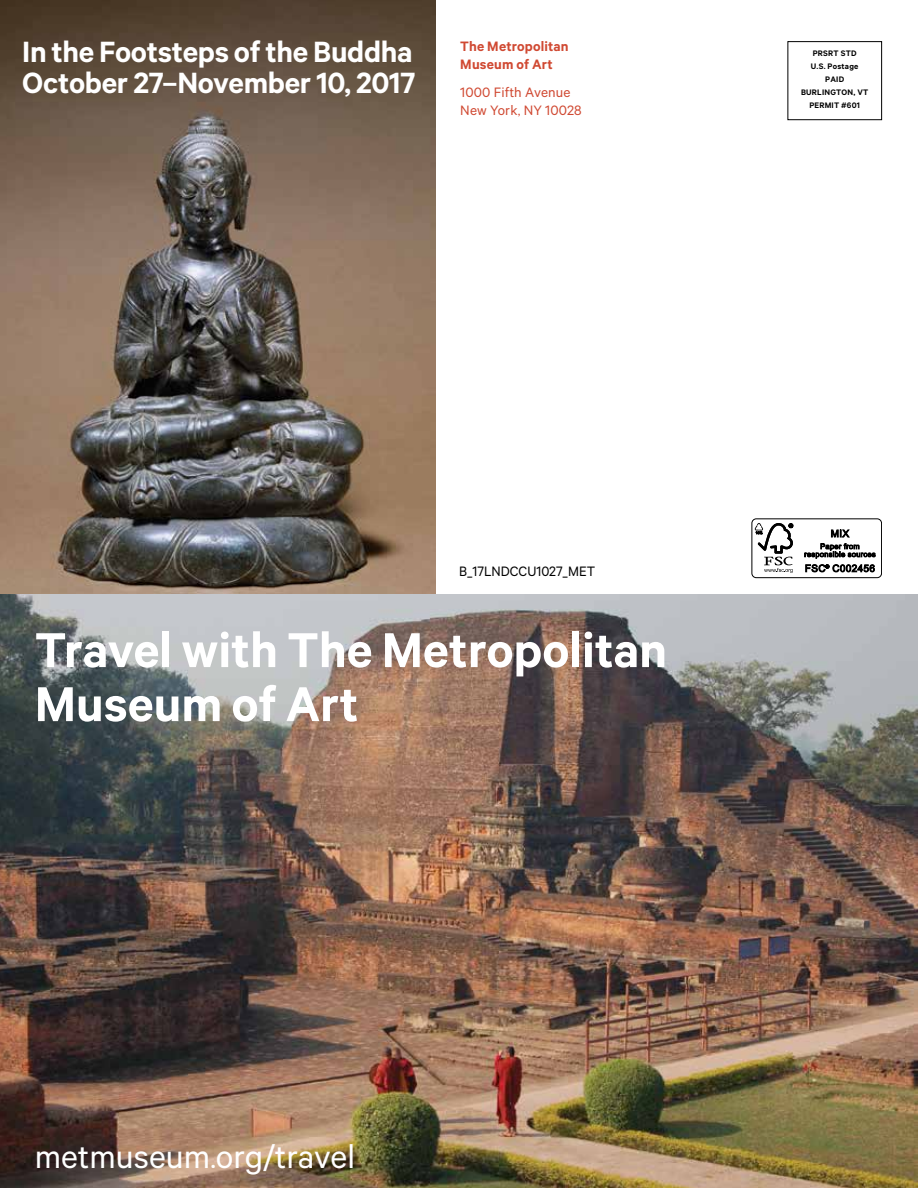
<style>
.page{position:relative;width:918px;height:1188px;background:#fff}
.page>*{position:absolute;margin:0;border:0;box-sizing:border-box;transform-origin:0 0}
.t1{font:600 55.2px/54px "The Met Sans";color:#fff}
.t2{font:36.75px "The Met Sans";color:#fff}
.t3{font:600 33px/31.5px "The Met Sans";letter-spacing:-.01em;color:#fff}
.t4{font:15.3px/18px "The Met Sans";letter-spacing:.01em;color:#d04932}
.t5{font:600 15.3px/18px "The Met Sans";letter-spacing:.01em;color:#d04932}
.t6{font:15.3px "The Met Sans";color:#000}
.t7{font:600 9px/12.9px "The Met Sans";letter-spacing:.025em;color:#000;text-align:center}
</style>
<div class="page">
<img style="left:0;top:594px;width:918px;height:594px">
<div style="left:788px;top:41px;width:94px;height:79px;border:1px solid #000"></div>
<div style="left:751px;top:518px;width:131px;height:60px;border:1px solid #000;border-radius:4px"></div>
<svg style="left:755px;top:523px;width:38px;height:50px"></svg>
<svg style="left:804px;top:529px;width:72px;height:43px"></svg>
<img style="left:0;top:0;width:436px;height:594px">
<p class="t3" style="left:22px;top:35px;width:395px">In the Footsteps of the Buddha<br>October 27–November 10, 2017</p>
<p class="t5" style="left:460px;top:37px;width:110px">The Metropolitan<br>Museum of Art</p>
<p class="t4" style="left:460px;top:83px;width:123px">1000 Fifth Avenue<br>New York, NY 10028</p>
<p class="t7" style="left:801px;top:47px;width:69px">PRSRT STD<br>U.S. Postage<br>PAID<br>BURLINGTON, VT<br>PERMIT #601</p>
<p class="t6" style="left:459px;top:562px;width:138px">B_17LNDCCU1027_MET</p>
<h1 class="t1" style="left:35px;top:621px;width:634px">Travel with The Metropolitan<br>Museum of Art</h1>
<p class="t2" style="left:35px;top:1136px;width:322px">metmuseum.org/travel</p>
</div>
